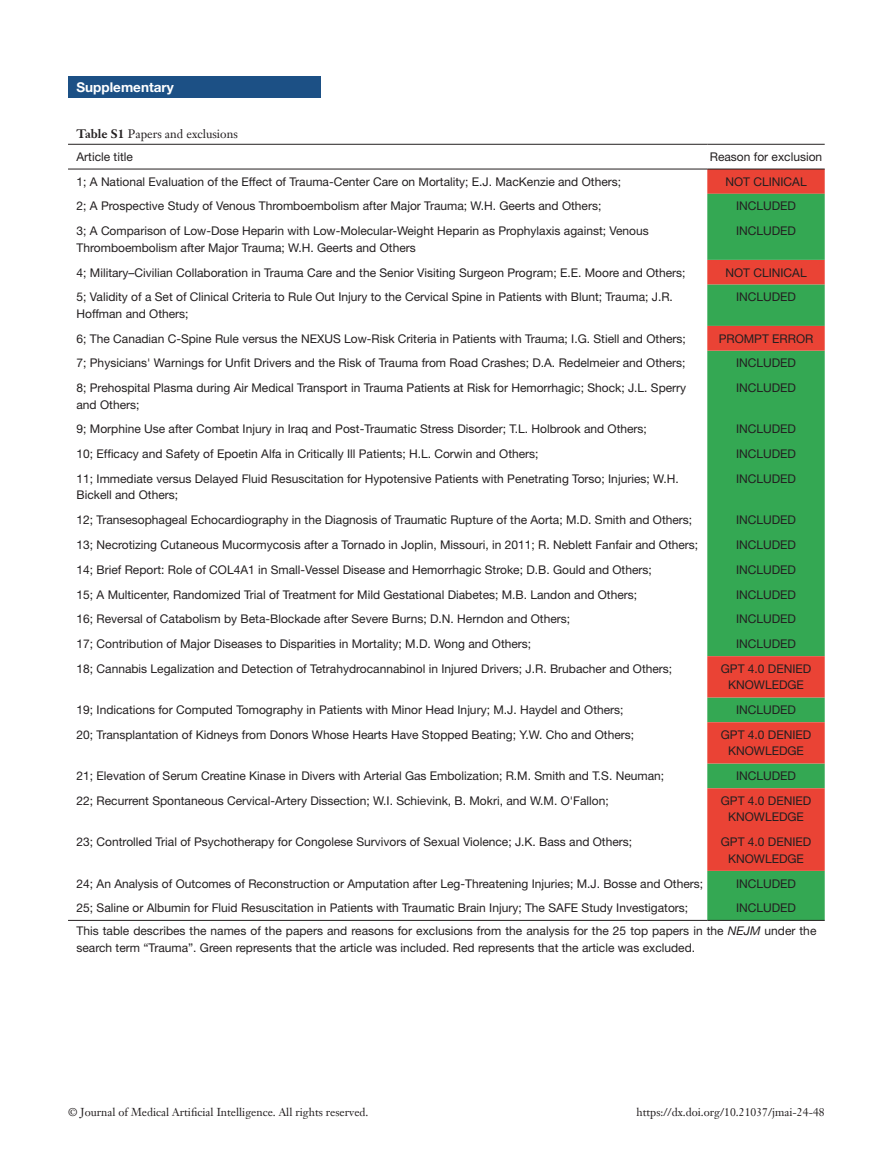
<style>
.page{position:relative;width:893px;height:1170px;background:#fff}
.page>*{position:absolute;margin:0;border:0;box-sizing:border-box;transform-origin:0 0}
.栏目{font:700 13.5px "Helvetica Neue LT Pro";color:#fff}
.t1{font:12px/16.5px "Helvetica Neue LT Pro";color:#231f20}
.t2{font:12px "Janson Text LT";color:#231f20}
.t3{font:11.25px "Janson Text LT";color:#231f20}
.s1{font-weight:700}
.s2{font-style:italic}
</style>
<div class="page">
<div style="left:707px;top:170px;width:118px;height:24px;background:#ea4335"></div>
<svg style="left:707px;top:194px;width:118px;height:725px;background:#4e9a50"></svg>
<svg style="left:707px;top:326px;width:118px;height:544px;background:#748549"></svg>
<hr style="left:68px;top:919px;width:639px;height:1px;background:#231f20">
<hr style="left:707px;top:919px;width:118px;height:1px;background:#231f20">
<hr style="left:68px;top:144px;width:639px;height:1px;background:#231f20">
<hr style="left:707px;top:144px;width:118px;height:1px;background:#231f20">
<hr style="left:68px;top:169px;width:639px;height:1px;background:#231f20">
<hr style="left:707px;top:169px;width:118px;height:1px;background:#231f20">
<div style="left:68px;top:77px;width:252px;height:21px;background:#1c5085"></div>
<p class="栏目" style="left:77px;top:79px;width:99px">Supplementary</p>
<p class="t2" style="left:77px;top:126px;width:163px"><span class="s1">Table S1</span> Papers and exclusions</p>
<p class="t1" style="left:77px;top:148px;width:58px">Article title</p>
<p class="t1" style="left:710px;top:148px;width:114px">Reason for exclusion</p>
<p class="t1" style="left:77px;top:173px;width:546px">1; A National Evaluation of the Effect of Trauma-Center Care on Mortality; E.J. MacKenzie and Others;</p>
<p class="t1" style="left:725px;top:173px;width:83px">NOT CLINICAL</p>
<p class="t1" style="left:77px;top:198px;width:526px">2; A Prospective Study of Venous Thromboembolism after Major Trauma; W.H. Geerts and Others;</p>
<p class="t1" style="left:736px;top:198px;width:61px">INCLUDED</p>
<p class="t1" style="left:77px;top:222px;width:574px">3; A Comparison of Low-Dose Heparin with Low-Molecular-Weight Heparin as Prophylaxis against; Venous<br>Thromboembolism after Major Trauma; W.H. Geerts and Others</p>
<p class="t1" style="left:736px;top:222px;width:61px">INCLUDED</p>
<p class="t1" style="left:77px;top:264px;width:610px">4; Military–Civilian Collaboration in Trauma Care and the Senior Visiting Surgeon Program; E.E. Moore and Others;</p>
<p class="t1" style="left:725px;top:264px;width:83px">NOT CLINICAL</p>
<p class="t1" style="left:77px;top:288px;width:598px">5; Validity of a Set of Clinical Criteria to Rule Out Injury to the Cervical Spine in Patients with Blunt; Trauma; J.R.<br>Hoffman and Others;</p>
<p class="t1" style="left:736px;top:288px;width:61px">INCLUDED</p>
<p class="t1" style="left:77px;top:330px;width:611px">6; The Canadian C-Spine Rule versus the NEXUS Low-Risk Criteria in Patients with Trauma; I.G. Stiell and Others;</p>
<p class="t1" style="left:719px;top:330px;width:96px">PROMPT ERROR</p>
<p class="t1" style="left:77px;top:354px;width:611px">7; Physicians' Warnings for Unfit Drivers and the Risk of Trauma from Road Crashes; D.A. Redelmeier and Others;</p>
<p class="t1" style="left:736px;top:354px;width:61px">INCLUDED</p>
<p class="t1" style="left:77px;top:379px;width:611px">8; Prehospital Plasma during Air Medical Transport in Trauma Patients at Risk for Hemorrhagic; Shock; J.L. Sperry and Others;</p>
<p class="t1" style="left:736px;top:379px;width:61px">INCLUDED</p>
<p class="t1" style="left:77px;top:420px;width:572px">9; Morphine Use after Combat Injury in Iraq and Post-Traumatic Stress Disorder; T.L. Holbrook and Others;</p>
<p class="t1" style="left:736px;top:420px;width:61px">INCLUDED</p>
<p class="t1" style="left:77px;top:445px;width:464px">10; Efficacy and Safety of Epoetin Alfa in Critically Ill Patients; H.L. Corwin and Others;</p>
<p class="t1" style="left:736px;top:445px;width:61px">INCLUDED</p>
<p class="t1" style="left:77px;top:470px;width:604px">11; Immediate versus Delayed Fluid Resuscitation for Hypotensive Patients with Penetrating Torso; Injuries; W.H.<br>Bickell and Others;</p>
<p class="t1" style="left:736px;top:470px;width:61px">INCLUDED</p>
<p class="t1" style="left:77px;top:511px;width:617px">12; Transesophageal Echocardiography in the Diagnosis of Traumatic Rupture of the Aorta; M.D. Smith and Others;</p>
<p class="t1" style="left:736px;top:511px;width:61px">INCLUDED</p>
<p class="t1" style="left:77px;top:536px;width:623px">13; Necrotizing Cutaneous Mucormycosis after a Tornado in Joplin, Missouri, in 2011; R. Neblett Fanfair and Others;</p>
<p class="t1" style="left:736px;top:536px;width:61px">INCLUDED</p>
<p class="t1" style="left:77px;top:561px;width:577px">14; Brief Report: Role of COL4A1 in Small-Vessel Disease and Hemorrhagic Stroke; D.B. Gould and Others;</p>
<p class="t1" style="left:736px;top:561px;width:61px">INCLUDED</p>
<p class="t1" style="left:77px;top:585px;width:562px">15; A Multicenter, Randomized Trial of Treatment for Mild Gestational Diabetes; M.B. Landon and Others;</p>
<p class="t1" style="left:736px;top:585px;width:61px">INCLUDED</p>
<p class="t1" style="left:77px;top:610px;width:495px">16; Reversal of Catabolism by Beta-Blockade after Severe Burns; D.N. Herndon and Others;</p>
<p class="t1" style="left:736px;top:610px;width:61px">INCLUDED</p>
<p class="t1" style="left:77px;top:635px;width:456px">17; Contribution of Major Diseases to Disparities in Mortality; M.D. Wong and Others;</p>
<p class="t1" style="left:736px;top:635px;width:61px">INCLUDED</p>
<p class="t1" style="left:77px;top:660px;width:597px">18; Cannabis Legalization and Detection of Tetrahydrocannabinol in Injured Drivers; J.R. Brubacher and Others;</p>
<p class="t1" style="left:721px;top:660px;width:92px;text-align:center">GPT 4.0 DENIED<br>KNOWLEDGE</p>
<p class="t1" style="left:77px;top:701px;width:549px">19; Indications for Computed Tomography in Patients with Minor Head Injury; M.J. Haydel and Others;</p>
<p class="t1" style="left:736px;top:701px;width:61px">INCLUDED</p>
<p class="t1" style="left:77px;top:726px;width:559px">20; Transplantation of Kidneys from Donors Whose Hearts Have Stopped Beating; Y.W. Cho and Others;</p>
<p class="t1" style="left:721px;top:726px;width:92px;text-align:center">GPT 4.0 DENIED<br>KNOWLEDGE</p>
<p class="t1" style="left:77px;top:767px;width:589px">21; Elevation of Serum Creatine Kinase in Divers with Arterial Gas Embolization; R.M. Smith and T.S. Neuman;</p>
<p class="t1" style="left:736px;top:767px;width:61px">INCLUDED</p>
<p class="t1" style="left:77px;top:792px;width:534px">22; Recurrent Spontaneous Cervical-Artery Dissection; W.I. Schievink, B. Mokri, and W.M. O'Fallon;</p>
<p class="t1" style="left:721px;top:792px;width:92px;text-align:center">GPT 4.0 DENIED<br>KNOWLEDGE</p>
<p class="t1" style="left:77px;top:833px;width:557px">23; Controlled Trial of Psychotherapy for Congolese Survivors of Sexual Violence; J.K. Bass and Others;</p>
<p class="t1" style="left:721px;top:833px;width:92px;text-align:center">GPT 4.0 DENIED<br>KNOWLEDGE</p>
<p class="t1" style="left:77px;top:874px;width:628px">24; An Analysis of Outcomes of Reconstruction or Amputation after Leg-Threatening Injuries; M.J. Bosse and Others;</p>
<p class="t1" style="left:736px;top:874px;width:61px">INCLUDED</p>
<p class="t1" style="left:77px;top:899px;width:613px">25; Saline or Albumin for Fluid Resuscitation in Patients with Traumatic Brain Injury; The SAFE Study Investigators;</p>
<p class="t1" style="left:736px;top:899px;width:61px">INCLUDED</p>
<p class="t1" style="left:77px;top:922px;width:741px">This table describes the names of the papers and reasons for exclusions from the analysis for the 25 top papers in the <span class="s2">NEJM</span> under the search term “Trauma”. Green represents that the article was included. Red represents that the article was excluded.</p>
<p class="t3" style="left:68px;top:1104px;width:302px">© Journal of Medical Artificial Intelligence. All rights reserved.</p>
<p class="t3" style="left:637px;top:1104px;width:190px">https://dx.doi.org/10.21037/jmai-24-48</p>
</div>
